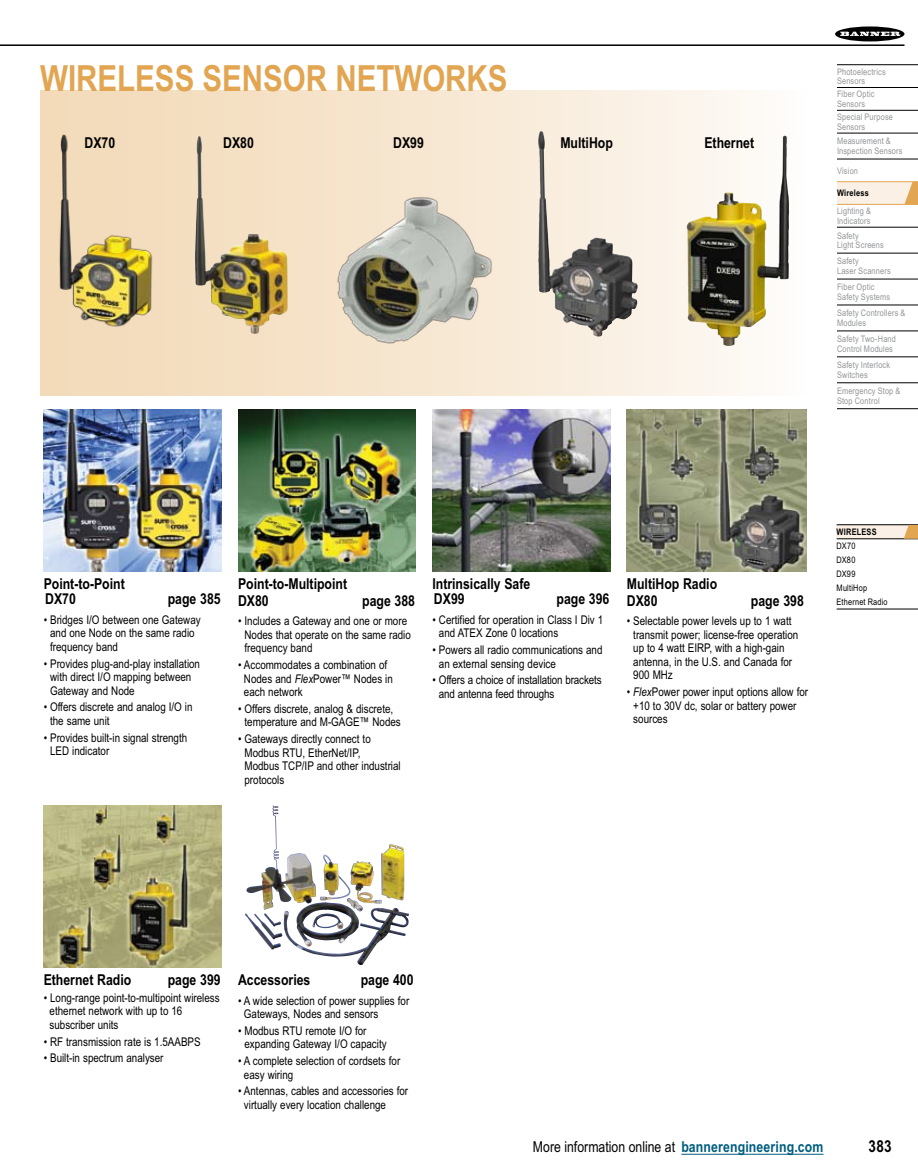
<style>
.page{position:relative;width:918px;height:1175px;background:#fff}
.page>*{position:absolute;margin:0;border:0;box-sizing:border-box;transform-origin:0 0}
.t1{font:700 36px "Arial Narrow";color:#e2a551}
.t2{font:700 16.5px "Arial Narrow";color:#000}
.t3{font:700 15px/15px "Arial Narrow";color:#000}
.t4{font:15px "Arial Narrow";color:#000}
.t5{font:12px/13.5px "Arial Narrow";color:#000}
.t6{font:9px/9.8px "Arial Narrow";letter-spacing:.02em;color:#939598}
.t7{font:9px/14.1px "Arial Narrow";letter-spacing:.02em;color:#000}
.t8{font:700 9px "Arial Narrow";letter-spacing:.025em;color:#000}
.s1{font-style:italic}
.s2{font-weight:700;color:#005d7f}
</style>
<div class="page">
<div style="left:837px;top:525px;width:81px;height:14px;background:#faf0e5"></div>
<hr style="left:837px;top:524px;width:81px;height:1px;background:#000">
<hr style="left:837px;top:538px;width:81px;height:1px;background:#000">
<hr style="left:837px;top:609px;width:81px;height:1px;background:#000">
<svg style="left:904px;top:525px;width:14px;height:14px"></svg>
<div style="left:837px;top:182px;width:81px;height:22px;background:#faf0e5"></div>
<hr style="left:837px;top:110px;width:81px;height:1px;background:#000">
<hr style="left:837px;top:133px;width:81px;height:1px;background:#000">
<hr style="left:837px;top:159px;width:81px;height:1px;background:#000">
<hr style="left:837px;top:227px;width:81px;height:1px;background:#000">
<hr style="left:837px;top:253px;width:81px;height:1px;background:#000">
<hr style="left:837px;top:279px;width:81px;height:1px;background:#000">
<hr style="left:837px;top:305px;width:81px;height:1px;background:#000">
<hr style="left:837px;top:331px;width:81px;height:1px;background:#000">
<hr style="left:837px;top:356px;width:81px;height:1px;background:#000">
<hr style="left:837px;top:382px;width:81px;height:1px;background:#000">
<hr style="left:837px;top:408px;width:81px;height:1px;background:#000">
<hr style="left:837px;top:181px;width:81px;height:1px;background:#e2a551">
<hr style="left:837px;top:204px;width:81px;height:1px;background:#e2a551">
<hr style="left:837px;top:64px;width:81px;height:1px;background:#000">
<hr style="left:837px;top:87px;width:81px;height:1px;background:#000">
<hr style="left:681px;top:1153px;width:142px;height:1px;background:#005d7f">
<hr style="left:0;top:44px;width:904px;height:2px;background:#000">
<svg style="left:835px;top:26px;width:69px;height:15px"></svg>
<svg style="left:840px;top:32px;width:60px;height:4px"></svg>
<svg style="left:905px;top:182px;width:13px;height:22px"></svg>
<div style="left:40px;top:91px;width:770px;height:304px;background:linear-gradient(to right,#f2d7b3,#fdfaf6)"></div>
<img style="left:44px;top:410px;width:178px;height:162px">
<img style="left:238px;top:410px;width:178px;height:162px">
<img style="left:432px;top:410px;width:178px;height:162px">
<img style="left:627px;top:410px;width:180px;height:162px">
<img style="left:44px;top:805px;width:177px;height:162px">
<img style="left:246px;top:805px;width:70px;height:105px">
<img style="left:51px;top:132px;width:108px;height:198px">
<img style="left:195px;top:136px;width:93px;height:198px">
<img style="left:538px;top:132px;width:100px;height:205px">
<img style="left:686px;top:136px;width:103px;height:211px">
<img style="left:328px;top:191px;width:173px;height:157px">
<h1 class="t1" style="left:40px;top:57px;width:469px">WIRELESS SENSOR NETWORKS</h1>
<p class="t3" style="left:85px;top:135px;width:32px">DX70</p>
<p class="t3" style="left:223px;top:135px;width:32px">DX80</p>
<p class="t3" style="left:393px;top:135px;width:32px">DX99</p>
<p class="t3" style="left:560px;top:135px;width:54px">MultiHop</p>
<p class="t3" style="left:704px;top:135px;width:51px">Ethernet</p>
<p class="t6" style="left:837px;top:66px;width:50px">Photoelectrics<br>Sensors</p>
<p class="t6" style="left:837px;top:89px;width:39px">Fiber Optic<br>Sensors</p>
<p class="t6" style="left:837px;top:112px;width:58px">Special Purpose<br>Sensors</p>
<p class="t6" style="left:837px;top:136px;width:67px">Measurement &amp;<br>Inspection Sensors</p>
<p class="t6" style="left:837px;top:165px;width:23px">Vision</p>
<p class="t8" style="left:837px;top:188px;width:33px">Wireless</p>
<p class="t6" style="left:837px;top:206px;width:35px">Lighting &amp;<br>Indicators</p>
<p class="t6" style="left:837px;top:230px;width:48px">Safety<br>Light Screens</p>
<p class="t6" style="left:837px;top:256px;width:55px">Safety<br>Laser Scanners</p>
<p class="t6" style="left:837px;top:282px;width:55px">Fiber Optic<br>Safety Systems</p>
<p class="t6" style="left:837px;top:308px;width:70px">Safety Controllers &amp;<br>Modules</p>
<p class="t6" style="left:837px;top:334px;width:61px">Safety Two-Hand<br>Control Modules</p>
<p class="t6" style="left:837px;top:360px;width:55px">Safety Interlock<br>Switches</p>
<p class="t6" style="left:837px;top:386px;width:65px">Emergency Stop &amp;<br>Stop Control</p>
<p class="t3" style="left:44px;top:576px;width:83px">Point-to-Point<br>DX70</p>
<p class="t3" style="left:168px;top:591px;width:54px">page 385</p>
<p class="t5" style="left:50px;top:613px;width:152px;text-indent:-6px">• Bridges I/O between one Gateway and one Node on the same radio frequency band</p>
<p class="t5" style="left:50px;top:656px;width:151px;text-indent:-6px">• Provides plug-and-play installation with direct I/O mapping between<br>Gateway and Node</p>
<p class="t5" style="left:50px;top:700px;width:144px;text-indent:-6px">• Offers discrete and analog I/O in the same unit</p>
<p class="t5" style="left:50px;top:730px;width:139px;text-indent:-6px">• Provides built-in signal strength<br>LED indicator</p>
<p class="t3" style="left:238px;top:575px;width:111px;line-height:16.5px">Point-to-Multipoint<br>DX80</p>
<p class="t3" style="left:362px;top:593px;width:54px">page 388</p>
<p class="t5" style="left:245px;top:614px;width:168px;text-indent:-6px">• Includes a Gateway and one or more<br>Nodes that operate on the same radio frequency band</p>
<p class="t5" style="left:244px;top:658px;width:150px;text-indent:-6px">• Accommodates a combination of<br>Nodes and <span class="s1">Flex</span>Power™ Nodes in each network</p>
<p class="t5" style="left:245px;top:702px;width:158px;text-indent:-6px">• Offers discrete, analog &amp; discrete, temperature and M-GAGE™ Nodes</p>
<p class="t5" style="left:245px;top:732px;width:158px;text-indent:-6px">• Gateways directly connect to<br>Modbus RTU, EtherNet/IP,<br>Modbus TCP/IP and other industrial protocols</p>
<p class="t3" style="left:432px;top:576px;width:99px">Intrinsically Safe<br>DX99</p>
<p class="t3" style="left:557px;top:591px;width:54px">page 396</p>
<p class="t5" style="left:439px;top:613px;width:166px;text-indent:-6px">• Certified for operation in Class I Div 1 and ATEX Zone 0 locations</p>
<p class="t5" style="left:439px;top:643px;width:165px;text-indent:-6px">• Powers all radio communications and an external sensing device</p>
<p class="t5" style="left:439px;top:673px;width:164px;text-indent:-6px">• Offers a choice of installation brackets and antenna feed throughs</p>
<p class="t3" style="left:627px;top:575px;width:92px;line-height:16.5px">MultiHop Radio<br>DX80</p>
<p class="t3" style="left:751px;top:593px;width:54px">page 398</p>
<p class="t5" style="left:633px;top:614px;width:166px;text-indent:-6px">• Selectable power levels up to 1 watt transmit power; license-free operation up to 4 watt EIRP, with a high-gain antenna, in the U.S. and Canada for<br>900 MHz</p>
<p class="t5" style="left:633px;top:685px;width:176px;text-indent:-6px">• <span class="s1">Flex</span>Power power input options allow for +10 to 30V dc, solar or battery power sources</p>
<p class="t8" style="left:837px;top:526px;width:42px">WIRELESS</p>
<p class="t7" style="left:837px;top:538px;width:53px">DX70<br>DX80<br>DX99<br>MultiHop<br>Ethernet Radio</p>
<p class="t3" style="left:44px;top:972px;width:89px">Ethernet Radio</p>
<p class="t3" style="left:168px;top:972px;width:54px">page 399</p>
<p class="t5" style="left:50px;top:990px;width:172px;text-indent:-6px">• Long-range point-to-multipoint wireless ethernet network with up to 16 subscriber units</p>
<p class="t5" style="left:44px;top:1034px;width:159px">• RF transmission rate is 1.5AABPS</p>
<p class="t5" style="left:44px;top:1051px;width:121px">• Built-in spectrum analyser</p>
<p class="t3" style="left:238px;top:972px;width:74px">Accessories</p>
<p class="t3" style="left:361px;top:972px;width:54px">page 400</p>
<p class="t5" style="left:244px;top:993px;width:167px;text-indent:-6px">• A wide selection of power supplies for<br>Gateways, Nodes and sensors</p>
<p class="t5" style="left:245px;top:1023px;width:144px;text-indent:-6px">• Modbus RTU remote I/O for expanding Gateway I/O capacity</p>
<p class="t5" style="left:244px;top:1054px;width:158px;text-indent:-6px">• A complete selection of cordsets for easy wiring</p>
<p class="t5" style="left:244px;top:1084px;width:166px;text-indent:-6px">• Antennas, cables and accessories for virtually every location challenge</p>
<p class="t4" style="left:533px;top:1138px;width:292px">More information online at <span class="s2">bannerengineering.com</span></p>
<h2 class="t2" style="left:869px;top:1136px;width:25px">383</h2>
</div>
